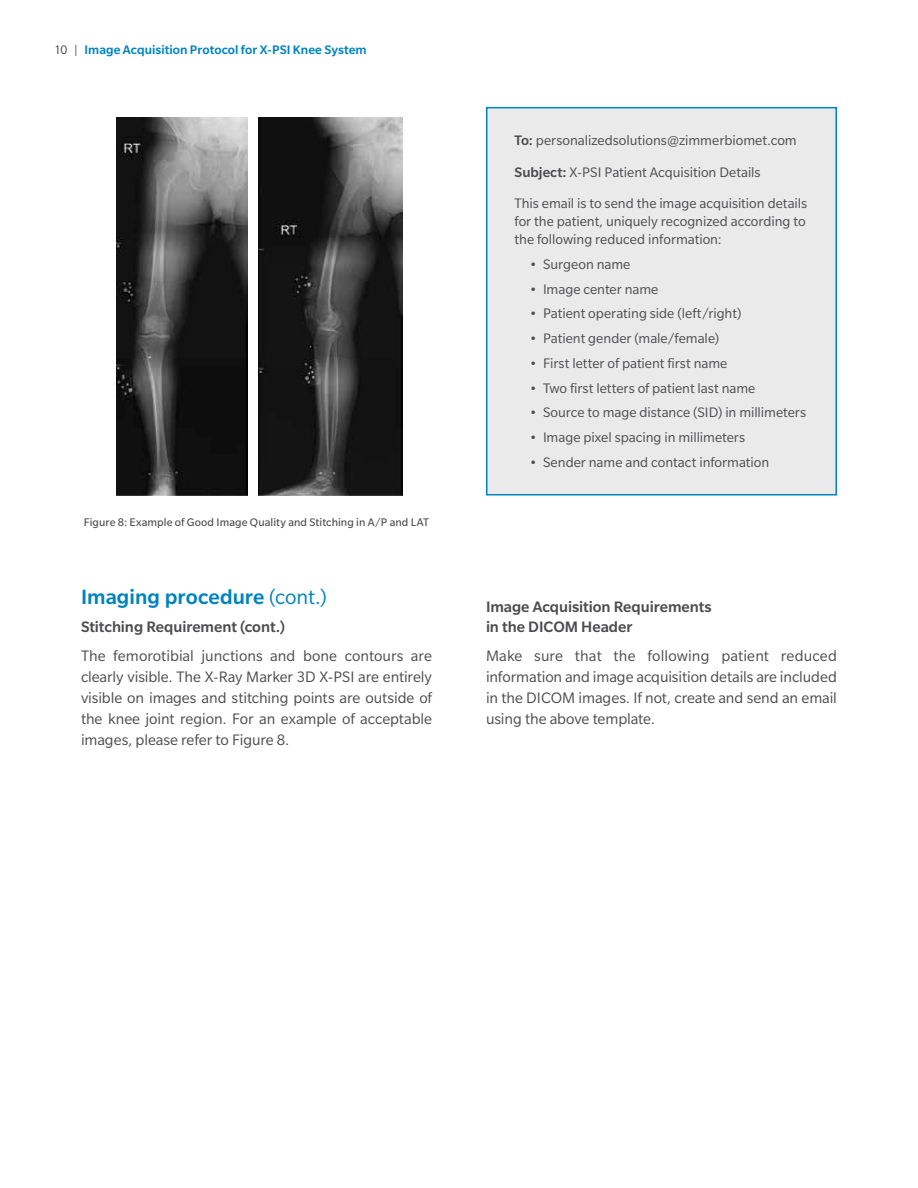
<style>
.page{position:relative;width:918px;height:1188px;background:#fff}
.page>*{position:absolute;margin:0;border:0;box-sizing:border-box;transform-origin:0 0}
.t1{font:500 22.5px "Slate Pro";letter-spacing:.005em;color:#0083bf}
.t2{font:16.5px/21px "Slate Pro";letter-spacing:-.005em;color:#4d4d4f;text-align:justify}
.t3{font:500 16.5px/19.5px "Slate Pro";color:#4d4d4f}
.t4{font:15px/31.5px "Slate Pro";color:#4d4d4f}
.t5{font:500 13.5px "Slate Pro";letter-spacing:.005em;color:#0083bf}
.t6{font:12px "Slate Pro";letter-spacing:.005em;color:#4d4d4f}
.s1{font-weight:400;color:#4d4d4f}
.s2{font-weight:400}
.s3{font-weight:500}
</style>
<div class="page">
<img style="left:116px;top:117px;width:131px;height:379px">
<img style="left:259px;top:117px;width:143px;height:379px">
<div style="left:487px;top:108px;width:349px;height:387px;background:#eaeaeb"></div>
<div style="left:486px;top:107px;width:351px;height:388px;border:2px solid #0083bf"></div>
<p class="t5" style="left:54px;top:42px;width:314px"><span class="s1">10 |</span> Image Acquisition Protocol for X-PSI Knee System</p>
<p class="t6" style="left:84px;top:516px;width:347px">Figure 8: Example of Good Image Quality and Stitching in A/P and LAT</p>
<h1 class="t1" style="left:81px;top:585px;width:247px">Imaging procedure <span class="s2">(cont.)</span></h1>
<p class="t3" style="left:81px;top:617px;width:206px">Stitching Requirement (cont.)</p>
<p class="t2" style="left:81px;top:645px;width:353px">The femorotibial junctions and bone contours are clearly visible. The X-Ray Marker 3D X-PSI are entirely visible on images and stitching points are outside of the knee joint region. For an example of acceptable images, please refer to Figure 8.</p>
<p class="t4" style="left:514px;top:125px;width:294px"><span class="s3">To:</span> personalizedsolutions@zimmerbiomet.com<br><span class="s3">Subject:</span> X-PSI Patient Acquisition Details<br>This email is to send the image acquisition details</p>
<p class="t4" style="left:514px;top:212px;width:293px;line-height:18px">for the patient, uniquely recognized according to the following reduced information:</p>
<p class="t4" style="left:530px;top:248px;width:102px">• Surgeon name</p>
<p class="t4" style="left:530px;top:273px;width:130px">• Image center name</p>
<p class="t4" style="left:530px;top:298px;width:213px">• Patient operating side (left/right)</p>
<p class="t4" style="left:530px;top:323px;width:191px">• Patient gender (male/female)</p>
<p class="t4" style="left:530px;top:347px;width:199px">• First letter of patient first name</p>
<p class="t4" style="left:530px;top:372px;width:227px">• Two first letters of patient last name</p>
<p class="t4" style="left:530px;top:397px;width:278px">• Source to mage distance (SID) in millimeters</p>
<p class="t4" style="left:530px;top:422px;width:217px">• Image pixel spacing in millimeters</p>
<p class="t4" style="left:530px;top:446px;width:241px">• Sender name and contact information</p>
<p class="t3" style="left:486px;top:597px;width:227px">Image Acquisition Requirements in the DICOM Header</p>
<p class="t2" style="left:486px;top:645px;width:352px">Make sure that the following patient reduced information and image acquisition details are included in the DICOM images. If not, create and send an email using the above template.</p>
</div>
